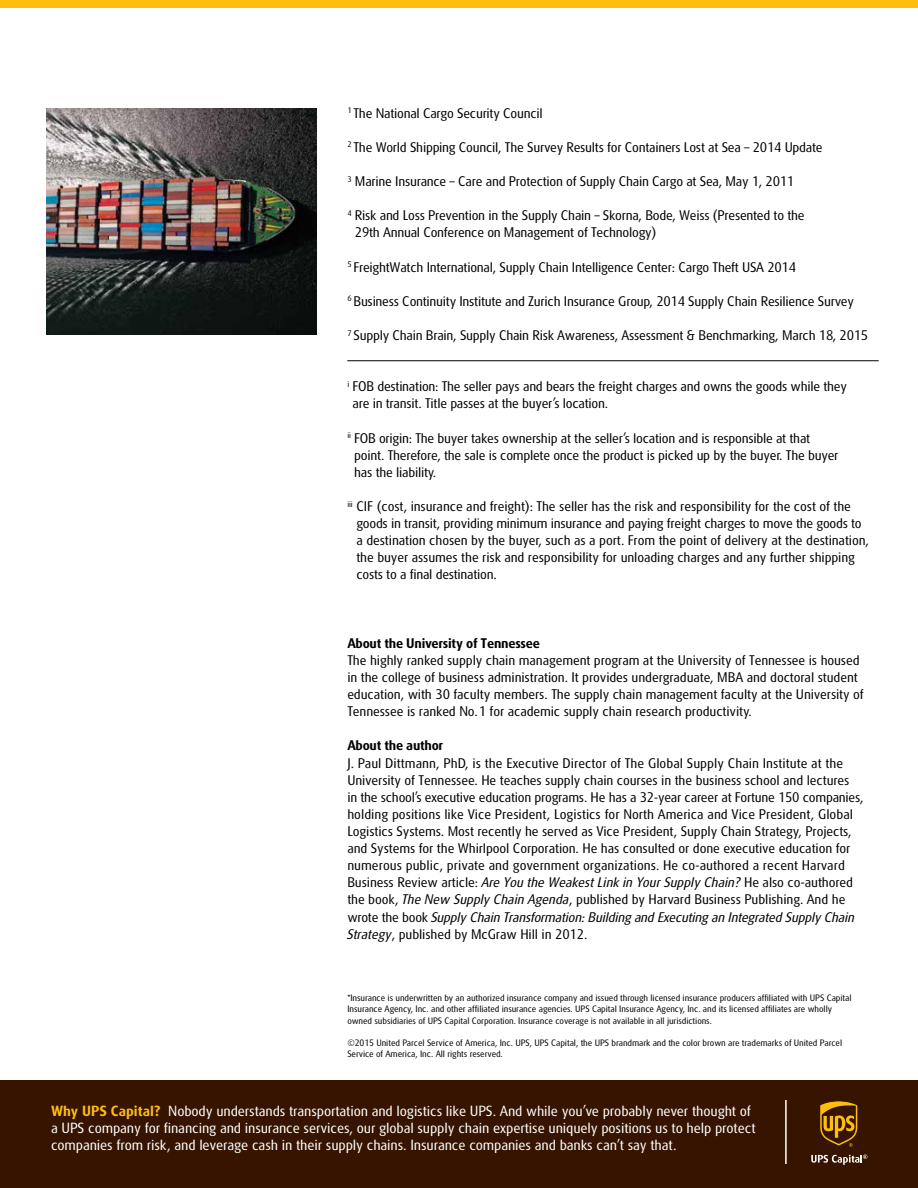
<style>
.page{position:relative;width:918px;height:1188px;background:#fff}
.page>*{position:absolute;margin:0;border:0;box-sizing:border-box;transform-origin:0 0}
.t1{font:14.25px/17.1px "UPS Sans";letter-spacing:-.01em;color:#fff}
.t2{font:13.5px/17.1px "UPS Sans";letter-spacing:-.01em;color:#000}
.t3{font:700 13.5px "UPS Sans";letter-spacing:-.02em;color:#000}
.t4{font:9px/11.2px "UPS Sans";letter-spacing:-.01em;color:#000}
.s1{font-style:italic}
.s2{font-weight:700;color:#febe10}
</style>
<div class="page">
<div style="left:0;top:0;width:918px;height:8px;background:#febe10"></div>
<div style="left:0;top:1080px;width:918px;height:108px;background:#371400"></div>
<svg style="left:811px;top:1154px;width:56px;height:11px"></svg>
<svg style="left:820px;top:1101px;width:37px;height:46px"></svg>
<hr style="left:785px;top:1100px;width:2px;height:64px;background:#fff">
<hr style="left:347px;top:360px;width:532px;height:1px;background:#000">
<img style="left:47px;top:108px;width:270px;height:227px">
<p class="t2" style="left:347px;top:104px;width:197px"><sup>1</sup> The National Cargo Security Council</p>
<p class="t2" style="left:347px;top:139px;width:477px"><sup>2</sup> The World Shipping Council, The Survey Results for Containers Lost at Sea – 2014 Update</p>
<p class="t2" style="left:347px;top:173px;width:448px"><sup>3</sup> Marine Insurance – Care and Protection of Supply Chain Cargo at Sea, May 1, 2011</p>
<p class="t2" style="left:355px;top:207px;width:451px;text-indent:-8px"><sup>4</sup> Risk and Loss Prevention in the Supply Chain – Skorna, Bode, Weiss (Presented to the<br>29th Annual Conference on Management of Technology)</p>
<p class="t2" style="left:347px;top:258px;width:450px"><sup>5</sup> FreightWatch International, Supply Chain Intelligence Center: Cargo Theft USA 2014</p>
<p class="t2" style="left:347px;top:293px;width:508px"><sup>6</sup> Business Continuity Institute and Zurich Insurance Group, 2014 Supply Chain Resilience Survey</p>
<p class="t2" style="left:347px;top:327px;width:523px"><sup>7</sup> Supply Chain Brain, Supply Chain Risk Awareness, Assessment &amp; Benchmarking, March 18, 2015</p>
<p class="t2" style="left:353px;top:378px;width:496px;text-indent:-5px"><sup>i</sup> FOB destination: The seller pays and bears the freight charges and owns the goods while they are in transit. Title passes at the buyer’s location.</p>
<p class="t2" style="left:354px;top:429px;width:486px;text-indent:-7px"><sup>ii</sup> FOB origin: The buyer takes ownership at the seller’s location and is responsible at that point. Therefore, the sale is complete once the product is picked up by the buyer. The buyer has the liability.</p>
<p class="t2" style="left:356px;top:498px;width:514px;text-indent:-9px"><sup>iii</sup> CIF (cost, insurance and freight): The seller has the risk and responsibility for the cost of the goods in transit, providing minimum insurance and paying freight charges to move the goods to a destination chosen by the buyer, such as a port. From the point of delivery at the destination, the buyer assumes the risk and responsibility for unloading charges and any further shipping costs to a final destination.</p>
<p class="t3" style="left:347px;top:635px;width:194px">About the University of Tennessee</p>
<p class="t2" style="left:347px;top:652px;width:518px">The highly ranked supply chain management program at the University of Tennessee is housed in the college of business administration. It provides undergraduate, MBA and doctoral student education, with 30 faculty members. The supply chain management faculty at the University of Tennessee is ranked No. 1 for academic supply chain research productivity.</p>
<p class="t3" style="left:347px;top:738px;width:98px">About the author</p>
<p class="t2" style="left:347px;top:754px;width:518px">J. Paul Dittmann, PhD, is the Executive Director of The Global Supply Chain Institute at the University of Tennessee. He teaches supply chain courses in the business school and lectures<br>in the school’s executive education programs. He has a 32-year career at Fortune 150 companies, holding positions like Vice President, Logistics for North America and Vice President, Global Logistics Systems. Most recently he served as Vice President, Supply Chain Strategy, Projects, and Systems for the Whirlpool Corporation. He has consulted or done executive education for numerous public, private and government organizations. He co-authored a recent Harvard Business Review article: <span class="s1">Are You the Weakest Link in Your Supply Chain?</span> He also co-authored the book, <span class="s1">The New Supply Chain Agenda</span>, published by Harvard Business Publishing. And he wrote the book <span class="s1">Supply Chain Transformation: Building and Executing an Integrated Supply Chain Strategy</span>, published by McGraw Hill in 2012.</p>
<p class="t4" style="left:347px;top:992px;width:506px">*Insurance is underwritten by an authorized insurance company and issued through licensed insurance producers affiliated with UPS Capital<br>Insurance Agency, Inc. and other affiliated insurance agencies. UPS Capital Insurance Agency, Inc. and its licensed affiliates are wholly owned subsidiaries of UPS Capital Corporation. Insurance coverage is not available in all jurisdictions.</p>
<p class="t4" style="left:347px;top:1037px;width:496px">©2015 United Parcel Service of America, Inc. UPS, UPS Capital, the UPS brandmark and the color brown are trademarks of United Parcel<br>Service of America, Inc. All rights reserved.</p>
<p class="t1" style="left:51px;top:1103px;width:706px"><span class="s2">Why UPS Capital?</span> Nobody understands transportation and logistics like UPS. And while you’ve probably never thought of a UPS company for financing and insurance services, our global supply chain expertise uniquely positions us to help protect companies from risk, and leverage cash in their supply chains. Insurance companies and banks can’t say that.</p>
</div>
